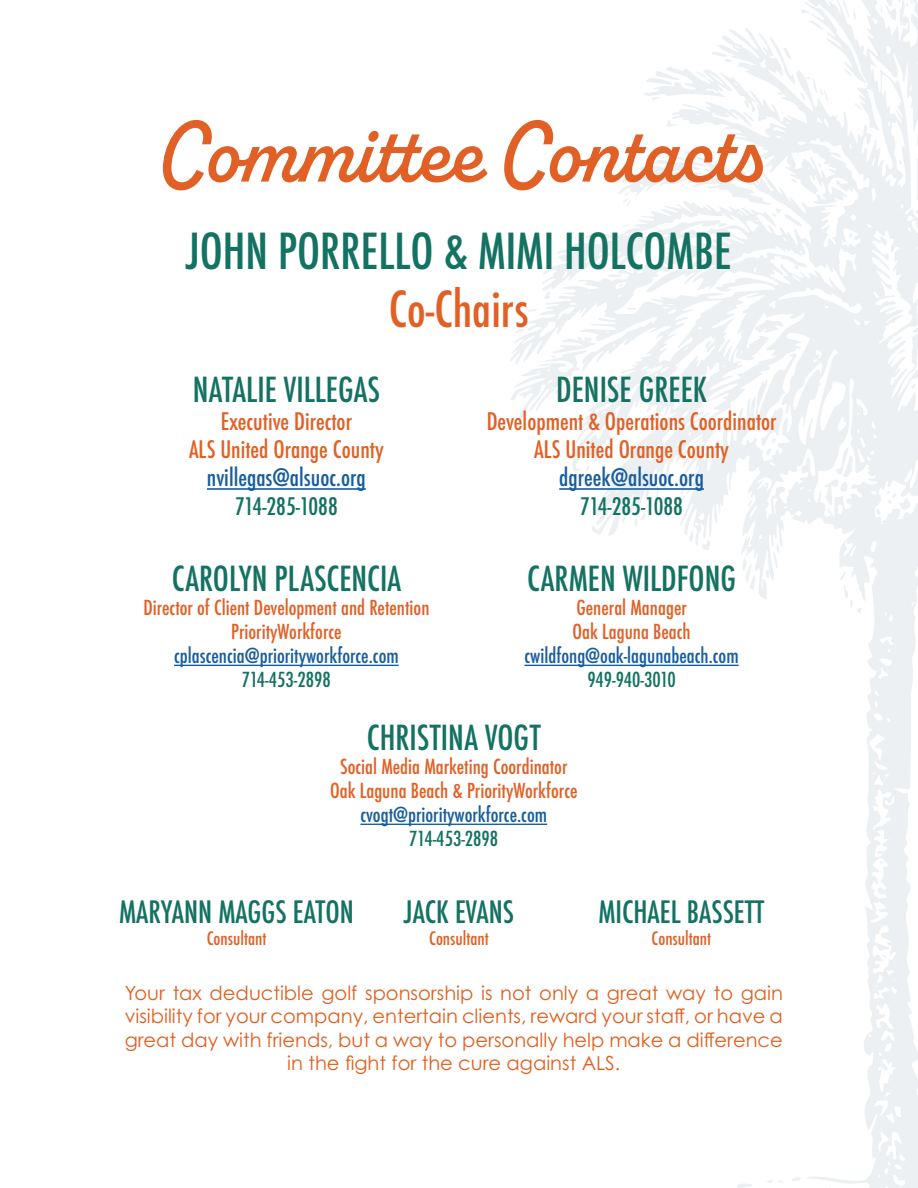
<style>
.page{position:relative;width:918px;height:1188px;background:#fff}
.page>*{position:absolute;margin:0;border:0;box-sizing:border-box;transform-origin:0 0}
.t1{font:600 88.05px "Alkaline";color:#e16025}
.t2{font:500 condensed 48.3px "Futura";color:#147262}
.t3{font:500 condensed 48.3px "Futura";color:#e16025}
.t4{font:500 condensed 33.6px "Futura";color:#147262}
.t5{font:500 condensed 30px "Futura";color:#147262}
.t6{font:500 condensed 23.55px "Futura";color:#e16025}
.t7{font:500 condensed 23.55px "Futura";color:#175d9e}
.t8{font:500 condensed 23.55px "Futura";color:#147262}
.t9{font:500 condensed 20.1px "Futura";color:#e16025}
.t10{font:500 condensed 20.1px "Futura";color:#175d9e}
.t11{font:500 condensed 20.1px "Futura";color:#147262}
.t12{font:19.5px/23.4px "Century Gothic Pro";color:#e0601f;text-align:center}
.t13{font:500 condensed 18px "Futura";color:#e16025}
</style>
<div class="page">
<svg style="left:510px;top:28px;width:408px;height:1160px"></svg>
<svg style="left:661px;top:244px;width:38px;height:22px"></svg>
<svg style="left:596px;top:511px;width:12px;height:14px"></svg>
<svg style="left:702px;top:540px;width:8px;height:10px"></svg>
<svg style="left:737px;top:1183px;width:16px;height:5px"></svg>
<svg style="left:741px;top:534px;width:15px;height:56px"></svg>
<svg style="left:608px;top:274px;width:14px;height:3px"></svg>
<svg style="left:676px;top:496px;width:9px;height:16px"></svg>
<svg style="left:543px;top:291px;width:8px;height:8px"></svg>
<svg style="left:689px;top:531px;width:4px;height:11px"></svg>
<svg style="left:792px;top:1177px;width:10px;height:5px"></svg>
<svg style="left:626px;top:308px;width:11px;height:2px"></svg>
<svg style="left:643px;top:52px;width:113px;height:74px"></svg>
<svg style="left:635px;top:486px;width:24px;height:41px"></svg>
<svg style="left:840px;top:572px;width:22px;height:41px"></svg>
<svg style="left:766px;top:544px;width:13px;height:34px"></svg>
<svg style="left:527px;top:309px;width:10px;height:3px"></svg>
<svg style="left:585px;top:466px;width:5px;height:5px"></svg>
<svg style="left:767px;top:1180px;width:17px;height:4px"></svg>
<svg style="left:748px;top:501px;width:4px;height:6px"></svg>
<svg style="left:546px;top:262px;width:7px;height:5px"></svg>
<svg style="left:649px;top:416px;width:4px;height:5px"></svg>
<svg style="left:510px;top:329px;width:86px;height:90px"></svg>
<svg style="left:649px;top:245px;width:4px;height:4px"></svg>
<svg style="left:769px;top:0;width:149px;height:131px"></svg>
<svg style="left:762px;top:407px;width:21px;height:49px"></svg>
<svg style="left:733px;top:416px;width:2px;height:6px"></svg>
<svg style="left:709px;top:421px;width:13px;height:6px"></svg>
<svg style="left:912px;top:328px;width:6px;height:4px"></svg>
<svg style="left:892px;top:336px;width:10px;height:8px"></svg>
<svg style="left:911px;top:384px;width:5px;height:5px"></svg>
<svg style="left:898px;top:350px;width:7px;height:4px"></svg>
<svg style="left:824px;top:448px;width:29px;height:58px"></svg>
<svg style="left:880px;top:236px;width:7px;height:10px"></svg>
<svg style="left:754px;top:319px;width:29px;height:14px"></svg>
<svg style="left:794px;top:265px;width:4px;height:5px"></svg>
<svg style="left:876px;top:509px;width:5px;height:6px"></svg>
<svg style="left:887px;top:491px;width:24px;height:19px"></svg>
<svg style="left:618px;top:155px;width:185px;height:73px"></svg>
<svg style="left:705px;top:341px;width:6px;height:7px"></svg>
<svg style="left:818px;top:163px;width:3px;height:4px"></svg>
<svg style="left:882px;top:955px;width:6px;height:4px"></svg>
<svg style="left:899px;top:160px;width:3px;height:5px"></svg>
<svg style="left:849px;top:233px;width:4px;height:5px"></svg>
<svg style="left:619px;top:284px;width:4px;height:3px"></svg>
<hr style="left:207px;top:488px;width:159px;height:2px;background:#175d9e">
<hr style="left:174px;top:665px;width:225px;height:1px;background:#175d9e">
<hr style="left:559px;top:488px;width:145px;height:2px;background:#175d9e">
<hr style="left:525px;top:665px;width:214px;height:1px;background:#175d9e">
<hr style="left:360px;top:824px;width:187px;height:1px;background:#175d9e">
<p class="t1" style="left:159px;top:99px;width:602px">Committee Contacts</p>
<p class="t2" style="left:186px;top:220px;width:547px">JOHN PORRELLO &amp; MIMI HOLCOMBE</p>
<p class="t3" style="left:389px;top:278px;width:141px">Co-Chairs</p>
<p class="t4" style="left:193px;top:368px;width:189px">NATALIE VILLEGAS</p>
<p class="t6" style="left:221px;top:406px;width:133px">Executive Director</p>
<p class="t6" style="left:189px;top:434px;width:196px">ALS United Orange County</p>
<p class="t7" style="left:207px;top:463px;width:160px">nvillegas@alsuoc.org</p>
<p class="t8" style="left:235px;top:491px;width:104px">714-285-1088</p>
<p class="t4" style="left:556px;top:368px;width:152px">DENISE GREEK</p>
<p class="t6" style="left:487px;top:406px;width:291px">Development &amp; Operations Coordinator</p>
<p class="t6" style="left:534px;top:434px;width:196px">ALS United Orange County</p>
<p class="t7" style="left:559px;top:463px;width:146px">dgreek@alsuoc.org</p>
<p class="t8" style="left:580px;top:491px;width:104px">714-285-1088</p>
<p class="t4" style="left:172px;top:557px;width:231px">CAROLYN PLASCENCIA</p>
<p class="t9" style="left:143px;top:594px;width:288px">Director of Client Development and Retention</p>
<p class="t9" style="left:231px;top:619px;width:112px">PriorityWorkforce</p>
<p class="t10" style="left:174px;top:643px;width:226px">cplascencia@priorityworkforce.com</p>
<p class="t11" style="left:242px;top:667px;width:91px">714-453-2898</p>
<p class="t4" style="left:527px;top:557px;width:210px">CARMEN WILDFONG</p>
<p class="t9" style="left:576px;top:594px;width:112px">General Manager</p>
<p class="t9" style="left:573px;top:619px;width:120px">Oak Laguna Beach</p>
<p class="t10" style="left:525px;top:643px;width:216px">cwildfong@oak-lagunabeach.com</p>
<p class="t11" style="left:588px;top:667px;width:90px">949-940-3010</p>
<p class="t4" style="left:367px;top:716px;width:175px">CHRISTINA VOGT</p>
<p class="t9" style="left:340px;top:753px;width:229px">Social Media Marketing Coordinator</p>
<p class="t9" style="left:330px;top:778px;width:249px">Oak Laguna Beach &amp; PriorityWorkforce</p>
<p class="t10" style="left:360px;top:802px;width:188px">cvogt@priorityworkforce.com</p>
<p class="t11" style="left:409px;top:826px;width:91px">714-453-2898</p>
<p class="t5" style="left:119px;top:893px;width:236px">MARYANN MAGGS EATON</p>
<p class="t13" style="left:207px;top:926px;width:61px">Consultant</p>
<p class="t5" style="left:404px;top:893px;width:112px">JACK EVANS</p>
<p class="t13" style="left:429px;top:926px;width:61px">Consultant</p>
<p class="t5" style="left:598px;top:893px;width:167px">MICHAEL BASSETT</p>
<p class="t13" style="left:652px;top:926px;width:61px">Consultant</p>
<p class="t12" style="left:125px;top:981px;width:660px">Your tax deductible golf sponsorship is not only a great way to gain visibility for your company, entertain clients, reward your staff, or have a great day with friends, but a way to personally help make a difference in the fight for the cure against ALS.</p>
</div>
